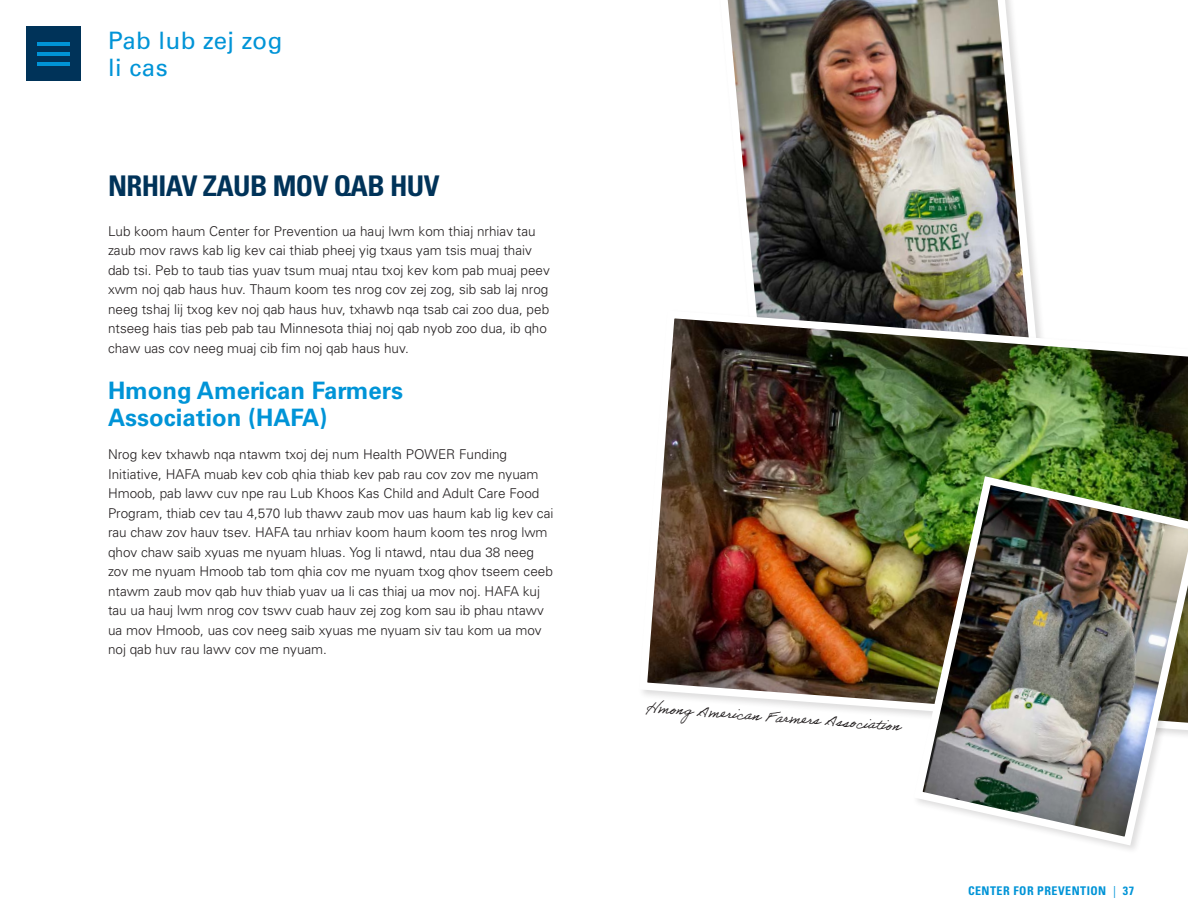
<style>
.page{position:relative;width:1188px;height:918px;background:#fff}
.page>*{position:absolute;margin:0;border:0;box-sizing:border-box;transform-origin:0 0}
.H3-BlueCaps-19pt{font:700 condensed 28.5px "Univers";letter-spacing:-.02em;color:#003359}
.H3-BlueSentenceCase{font:700 24px/27px "Univers LT Std";color:#0094d7}
.TOC-Title{font:24px/27px "Univers LT Std";letter-spacing:.02em;color:#0094d7}
.Body-left_justified{font:15px "Adobe Handwriting Ernie";color:#231f20}
.Body-left_justified-2{font:300 13.5px/19.5px "Univers";color:#231f20}
.t1{font:700 condensed 12px "Univers";letter-spacing:.04em;color:#0094d7}
.s1{font-weight:400}
</style>
<div class="page">
<img style="left:727px;top:0;width:312px;height:307px">
<img style="left:642px;top:307px;width:546px;height:408px">
<img style="left:909px;top:472px;width:279px;height:378px">
<div style="left:27px;top:27px;width:54px;height:54px;background:#003359"></div>
<hr style="left:38px;top:42px;width:32px;height:4px;background:#0094d7">
<hr style="left:38px;top:52px;width:32px;height:4px;background:#0094d7">
<hr style="left:38px;top:62px;width:32px;height:4px;background:#0094d7">
<p class="TOC-Title" style="left:108px;top:27px;width:176px">Pab lub zej zog li cas</p>
<p class="H3-BlueCaps-19pt" style="left:108px;top:168px;width:333px">NRHIAV ZAUB MOV QAB HUV</p>
<p class="Body-left_justified-2" style="left:108px;top:221px;width:443px">Lub koom haum Center for Prevention ua hauj lwm kom thiaj nrhiav tau zaub mov raws kab lig kev cai thiab pheej yig txaus yam tsis muaj thaiv dab tsi. Peb to taub tias yuav tsum muaj ntau txoj kev kom pab muaj peev xwm noj qab haus huv. Thaum koom tes nrog cov zej zog, sib sab laj nrog neeg tshaj lij txog kev noj qab haus huv, txhawb nqa tsab cai zoo dua, peb ntseeg hais tias peb pab tau Minnesota thiaj noj qab nyob zoo dua, ib qho chaw uas cov neeg muaj cib fim noj qab haus huv.</p>
<p class="H3-BlueSentenceCase" style="left:108px;top:378px;width:297px">Hmong American Farmers<br>Association (HAFA)</p>
<p class="Body-left_justified-2" style="left:108px;top:445px;width:447px">Nrog kev txhawb nqa ntawm txoj dej num Health POWER Funding Initiative, HAFA muab kev cob qhia thiab kev pab rau cov zov me nyuam Hmoob, pab lawv cuv npe rau Lub Khoos Kas Child and Adult Care Food Program, thiab cev tau 4,570 lub thawv zaub mov uas haum kab lig kev cai rau chaw zov hauv tsev. HAFA tau nrhiav koom haum koom tes nrog lwm qhov chaw saib xyuas me nyuam hluas. Yog li ntawd, ntau dua 38 neeg zov me nyuam Hmoob tab tom qhia cov me nyuam txog qhov tseem ceeb ntawm zaub mov qab huv thiab yuav ua li cas thiaj ua mov noj. HAFA kuj tau ua hauj lwm nrog cov tswv cuab hauv zej zog kom sau ib phau ntawv ua mov Hmoob, uas cov neeg saib xyuas me nyuam siv tau kom ua mov noj qab huv rau lawv cov me nyuam.</p>
<p class="Body-left_justified" style="left:647px;top:699px;width:256px;rotate:4deg">Hmong American Farmers Association</p>
<p class="t1" style="left:968px;top:884px;width:167px">CENTER FOR PREVENTION <span class="s1">|</span> 37</p>
</div>
